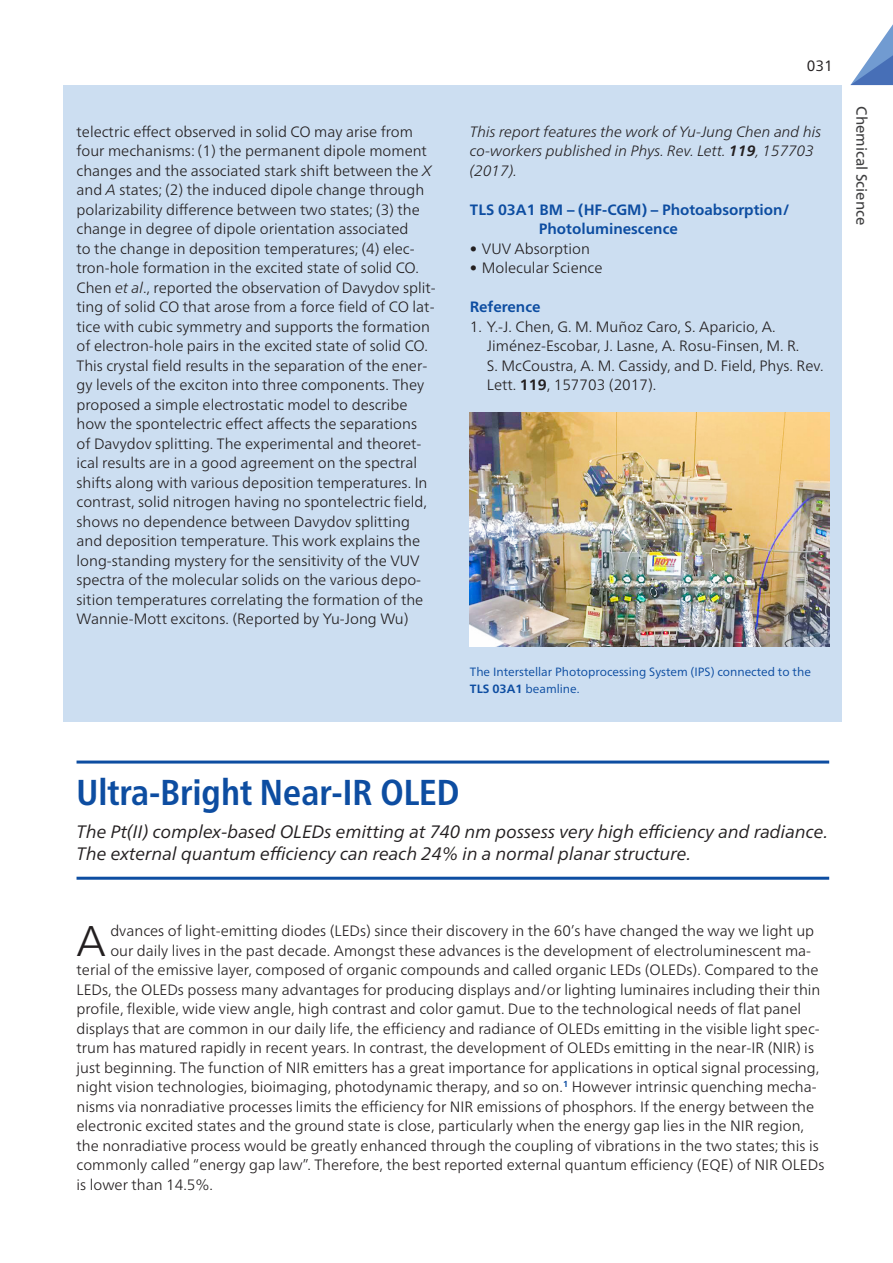
<style>
.page{position:relative;width:893px;height:1263px;background:#fff}
.page>*{position:absolute;margin:0;border:0;box-sizing:border-box;transform-origin:0 0}
.首內文{font:300 42.9px "Frutiger Neue LTW1 G";color:#231f20}
.題目標{font:700 condensed 36px "Frutiger Neue LTW1 G";color:#0d4da1}
.副標{font:italic 18px/21.6px "Frutiger Neue LTW1 G";color:#231f20}
.首內文-2{font:300 15px "Frutiger Neue LTW1 G";color:#231f20}
.內文{font:300 15px/19.5px "Frutiger Neue LTW1 G";color:#231f20}
.References{font:300 15px/19.5px "Frutiger Neue LTW1 G";color:#231f20}
.內文-2{font:italic 300 15px/19.5px "Frutiger Neue LTW1 G";color:#231f20}
.references標{font:700 15px/19.5px "Frutiger Neue LTW1 G";color:#0d4da1}
.t1{font:15px "Frutiger Neue LTW1 G";color:#231f20}
.t2{font:14.85px "Frutiger Neue LTW1 G";color:#3e3e3f}
.圖說齊頭{font:12px/16.5px "Frutiger Neue LTW1 G";color:#0d4da1}
.s1{font-style:italic}
.s2{font-weight:700}
</style>
<div class="page">
<div style="left:64px;top:85px;width:778px;height:637px;background:#ccdef1"></div>
<svg style="left:850px;top:24px;width:43px;height:61px"></svg>
<img style="left:470px;top:413px;width:359px;height:234px">
<hr style="left:77px;top:760px;width:752px;height:3px;background:#0d4da1">
<hr style="left:77px;top:877px;width:752px;height:3px;background:#0d4da1">
<p class="t1" style="left:807px;top:54px;width:27px">031</p>
<p class="內文" style="left:77px;top:120px;width:361px">telectric effect observed in solid CO may arise from four mechanisms: (1) the permanent dipole moment changes and the associated stark shift between the <span class="s1">X </span>and <span class="s1">A</span> states; (2) the induced dipole change through polarizability difference between two states; (3) the change in degree of dipole orientation associated<br>to the change in deposition temperatures; (4) elec&shy;tron-hole formation in the excited state of solid CO.<br>Chen <span class="s1">et al</span>., reported the observation of Davydov split&shy;ting of solid CO that arose from a force field of CO lat&shy;tice with cubic symmetry and supports the formation of electron-hole pairs in the excited state of solid CO.<br>This crystal field results in the separation of the ener&shy;gy levels of the exciton into three components. They proposed a simple electrostatic model to describe how the spontelectric effect affects the separations<br>of Davydov splitting. The experimental and theoret&shy;ical results are in a good agreement on the spectral shifts along with various deposition temperatures. In contrast, solid nitrogen having no spontelectric field, shows no dependence between Davydov splitting and deposition temperature. This work explains the long-standing mystery for the sensitivity of the VUV spectra of the molecular solids on the various depo&shy;sition temperatures correlating the formation of the Wannie-Mott excitons. (Reported by Yu-Jong Wu)</p>
<p class="內文-2" style="left:470px;top:120px;width:353px">This report features the work of Yu-Jung Chen and his co-workers published in Phys. Rev. Lett. <span class="s2">119</span>, 157703 (2017).</p>
<p class="references標" style="left:539px;top:198px;width:253px;text-indent:-69px">TLS 03A1 BM – (HF-CGM) – Photoabsorption/<br>Photoluminescence</p>
<p class="內文" style="left:470px;top:237px;width:122px">• VUV Absorption</p>
<p class="內文" style="left:470px;top:257px;width:134px">• Molecular Science</p>
<p class="references標" style="left:470px;top:296px;width:72px">Reference</p>
<p class="References" style="left:487px;top:315px;width:314px;text-indent:-17px">1. Y.-J. Chen, G. M. Muñoz Caro, S. Aparicio, A.<br>Jiménez-Escobar, J. Lasne, A. Rosu-Finsen, M. R.</p>
<p class="References" style="left:487px;top:354px;width:338px">S. McCoustra, A. M. Cassidy, and D. Field, Phys. Rev.<br>Lett. <span class="s2">119</span>, 157703 (2017).</p>
<p class="圖說齊頭" style="left:470px;top:663px;width:343px">The Interstellar Photoprocessing System (IPS) connected to the<br><span class="s2">TLS 03A1</span> beamline.</p>
<p class="t2" style="left:873px;top:106px;width:120px;rotate:90deg">Chemical Science</p>
<p class="題目標" style="left:77px;top:765px;width:385px">Ultra-Bright Near-IR OLED</p>
<p class="副標" style="left:77px;top:820px;width:753px">The Pt(II) complex-based OLEDs emitting at 740 nm possess very high efficiency and radiance.<br>The external quantum efficiency can reach 24% in a normal planar structure.</p>
<p class="首內文" style="left:77px;top:909px;width:31px">A</p>
<p class="首內文-2" style="left:110px;top:920px;width:705px">dvances of light-emitting diodes (LEDs) since their discovery in the 60’s have changed the way we light up</p>
<p class="首內文-2" style="left:110px;top:939px;width:702px">our daily lives in the past decade. Amongst these advances is the development of electroluminescent ma-</p>
<p class="首內文-2" style="left:77px;top:959px;width:743px">terial of the emissive layer, composed of organic compounds and called organic LEDs (OLEDs). Compared to the</p>
<p class="首內文-2" style="left:77px;top:978px;width:745px">LEDs, the OLEDs possess many advantages for producing displays and/or lighting luminaires including their thin</p>
<p class="首內文-2" style="left:77px;top:998px;width:726px">profile, flexible, wide view angle, high contrast and color gamut. Due to the technological needs of flat panel</p>
<p class="首內文-2" style="left:77px;top:1017px;width:745px">displays that are common in our daily life, the efficiency and radiance of OLEDs emitting in the visible light spec-</p>
<p class="首內文-2" style="left:77px;top:1037px;width:739px">trum has matured rapidly in recent years. In contrast, the development of OLEDs emitting in the near-IR (NIR) is</p>
<p class="首內文-2" style="left:77px;top:1056px;width:744px">just beginning. The function of NIR emitters has a great importance for applications in optical signal processing,</p>
<p class="首內文-2" style="left:77px;top:1076px;width:742px">night vision technologies, bioimaging, photodynamic therapy, and so on.<sup>1</sup> However intrinsic quenching mecha-</p>
<p class="首內文-2" style="left:77px;top:1095px;width:739px">nisms via nonradiative processes limits the efficiency for NIR emissions of phosphors. If the energy between the</p>
<p class="首內文-2" style="left:77px;top:1115px;width:729px">electronic excited states and the ground state is close, particularly when the energy gap lies in the NIR region,</p>
<p class="首內文-2" style="left:77px;top:1134px;width:744px">the nonradiative process would be greatly enhanced through the coupling of vibrations in the two states; this is</p>
<p class="首內文-2" style="left:77px;top:1154px;width:749px">commonly called “energy gap law”. Therefore, the best reported external quantum efficiency (EQE) of NIR OLEDs</p>
<p class="首內文-2" style="left:77px;top:1173px;width:138px">is lower than 14.5%.</p>
</div>
